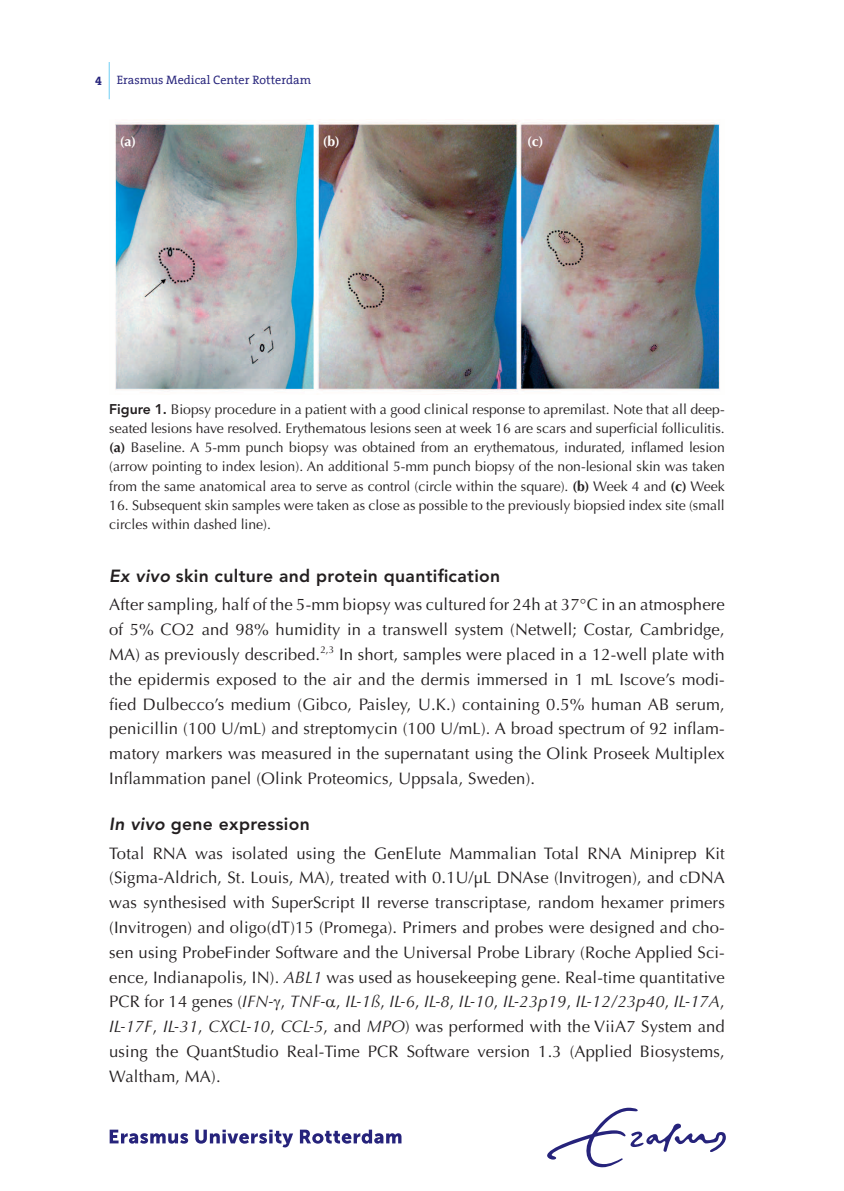
<style>
.page{position:relative;width:844px;height:1191px;background:#fff}
.page>*{position:absolute;margin:0;border:0;box-sizing:border-box;transform-origin:0 0}
.t1{font:800 17.5px "Avenir LT Pro";letter-spacing:.02em;color:#231f20}
.t2{font:16.62px/24.8px "Optima LT Std";letter-spacing:.01em;color:#231f20;text-align:justify}
.t3{font:14px/19.2px "Optima LT Std";color:#231f20;text-align:justify}
.t4{font:700 14px "Optima LT Std";color:#fff}
.t5{font:12.25px "The Serif Office";color:#26237b}
.s1{font-weight:700}
.s2{font-family:"Avenir LT Pro";font-weight:800}
.s3{font-style:italic}
</style>
<div class="page">
<img style="left:115px;top:122px;width:605px;height:269px">
<svg style="left:110px;top:1129px;width:78px;height:14px"></svg>
<svg style="left:195px;top:1129px;width:98px;height:18px"></svg>
<svg style="left:300px;top:1129px;width:101px;height:14px"></svg>
<svg style="left:547px;top:1107px;width:178px;height:60px"></svg>
<hr style="left:109px;top:62px;width:1px;height:37px;background:#6fcef4">
<p class="t5" style="left:95px;top:73px;width:217px"><span class="s1">4</span> Erasmus Medical Center Rotterdam</p>
<p class="t4" style="left:120px;top:133px;width:18px">(a)</p>
<p class="t4" style="left:322px;top:133px;width:19px">(b)</p>
<p class="t4" style="left:527px;top:133px;width:18px">(c)</p>
<p class="t3" style="left:109px;top:399px;width:617px"><span class="s2">Figure 1.</span> Biopsy procedure in a patient with a good clinical response to apremilast. Note that all deep&shy;seated lesions have resolved. Erythematous lesions seen at week 16 are scars and superficial folliculitis. <span class="s1">(a)</span> Baseline. A 5-mm punch biopsy was obtained from an erythematous, indurated, inflamed lesion (arrow pointing to index lesion). An additional 5-mm punch biopsy of the non-lesional skin was taken from the same anatomical area to serve as control (circle within the square). <span class="s1">(b)</span> Week 4 and <span class="s1">(c)</span> Week</p>
<p class="t3" style="left:109px;top:496px;width:617px">16. Subsequent skin samples were taken as close as possible to the previously biopsied index site (small circles within dashed line).</p>
<p class="t1" style="left:109px;top:565px;width:392px"><span class="s3">Ex vivo</span> skin culture and protein quantification</p>
<p class="t2" style="left:109px;top:592px;width:617px">After sampling, half of the 5-mm biopsy was cultured for 24h at 37°C in an atmosphere of 5% CO2 and 98% humidity in a transwell system (Netwell; Costar, Cambridge, MA) as previously described.<sup>2,3</sup> In short, samples were placed in a 12-well plate with the epidermis exposed to the air and the dermis immersed in 1 mL Iscove’s modi&shy;fied Dulbecco’s medium (Gibco, Paisley, U.K.) containing 0.5% human AB serum, penicillin (100 U/mL) and streptomycin (100 U/mL). A broad spectrum of 92 inflam&shy;matory markers was measured in the supernatant using the Olink Proseek Multiplex Inflammation panel (Olink Proteomics, Uppsala, Sweden).</p>
<p class="t1" style="left:109px;top:813px;width:202px"><span class="s3">In vivo</span> gene expression</p>
<p class="t2" style="left:109px;top:840px;width:617px">Total RNA was isolated using the GenElute Mammalian Total RNA Miniprep Kit (Sigma-Aldrich, St. Louis, MA), treated with 0.1U/μL DNAse (Invitrogen), and cDNA was synthesised with SuperScript II reverse transcriptase, random hexamer primers (Invitrogen) and oligo(dT)15 (Promega). Primers and probes were designed and cho&shy;sen using ProbeFinder Software and the Universal Probe Library (Roche Applied Sci&shy;ence, Indianapolis, IN). <span class="s3">ABL1</span> was used as housekeeping gene. Real-time quantitative PCR for 14 genes (<span class="s3">IFN-</span> , <span class="s3">TNF-</span> , <span class="s3">IL-1ß</span>, <span class="s3">IL-6</span>, <span class="s3">IL-8</span>, <span class="s3">IL-10</span>, <span class="s3">IL-23p19</span>, <span class="s3">IL-12/23p40</span>, <span class="s3">IL-17A</span>, <span class="s3">IL-17F</span>, <span class="s3">IL-31</span>, <span class="s3">CXCL-10</span>, <span class="s3">CCL-5</span>, and <span class="s3">MPO</span>) was performed with the ViiA7 System and using the QuantStudio Real-Time PCR Software version 1.3 (Applied Biosystems, Waltham, MA).</p>
</div>
